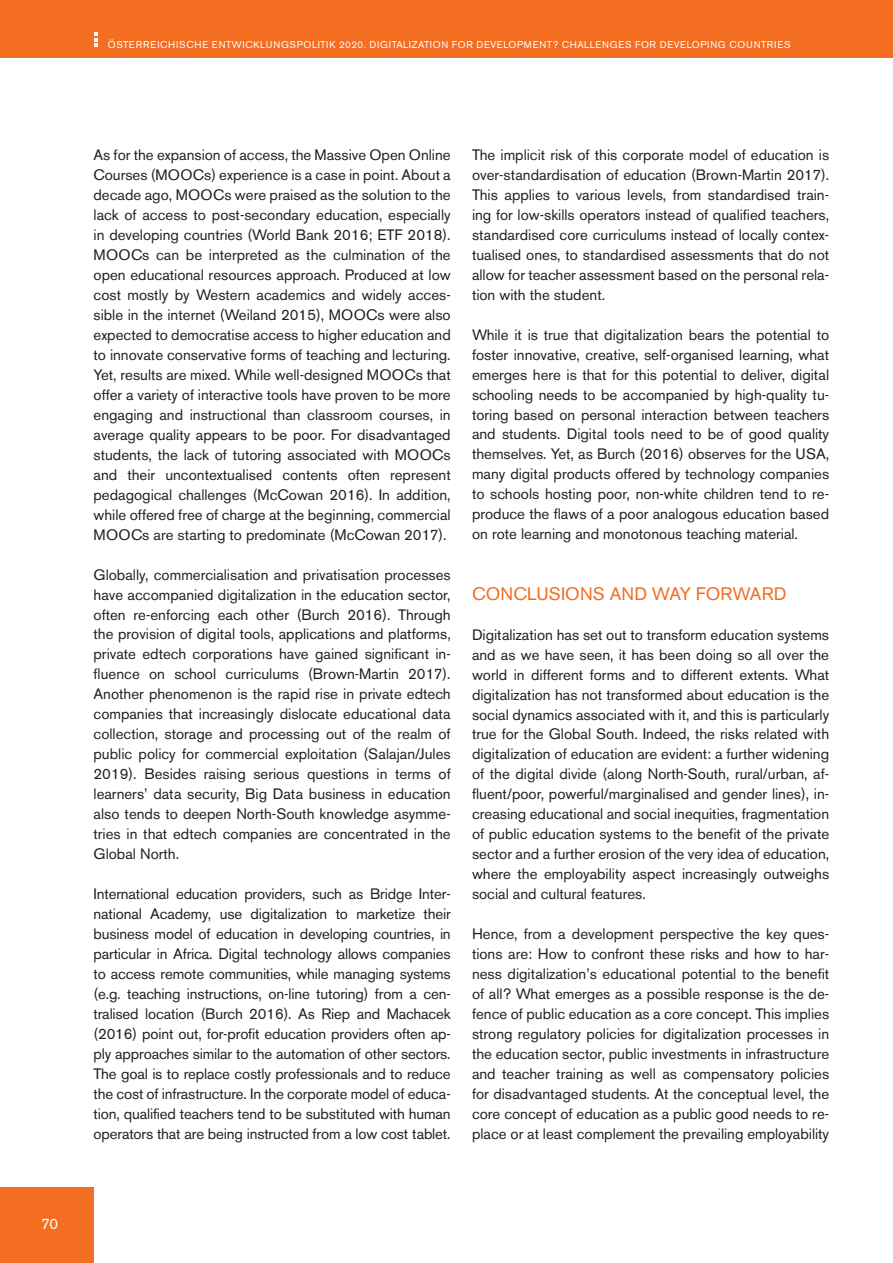
<style>
.page{position:relative;width:893px;height:1263px;background:#fff}
.page>*{position:absolute;margin:0;border:0;box-sizing:border-box;transform-origin:0 0}
.t1{font:18px "Akzidenz Grotesk BE";letter-spacing:.005em;color:#f36e21}
.t2{font:15px/20px "Akzidenz Grotesk BE";color:#231f20;text-align:justify}
.t3{font:15px "Akzidenz Grotesk BE";color:#fff}
.t4{font:9.75px "Akzidenz Grotesk BE";letter-spacing:.07em;color:#fff}
</style>
<div class="page">
<div style="left:0;top:0;width:893px;height:58px;background:#f36e21"></div>
<div style="left:0;top:1188px;width:94px;height:75px;background:#f36e21"></div>
<svg style="left:94px;top:32px;width:3px;height:15px"></svg>
<p class="t4" style="left:108px;top:38px;width:684px">Österreichische Entwicklungspolitik 2020. Digitalization for development? Challenges for developing countries</p>
<p class="t3" style="left:41px;top:1214px;width:18px">70</p>
<p class="t2" style="left:94px;top:145px;width:359px">As for the expansion of access, the Massive Open Online<br>Courses (MOOC</p>
<p class="t2" style="left:204px;top:165px;width:248px">s) experience is a case in point. About a</p>
<p class="t2" style="left:94px;top:185px;width:108px">decade ago, MOOC</p>
<p class="t2" style="left:94px;top:185px;width:359px;text-indent:131px">s were praised as the solution to the lack of access to post-secondary education, especially in developing countries (World Bank 2016; ETF 2018).<br>MOOC</p>
<p class="t2" style="left:94px;top:245px;width:359px;text-indent:49px">s can be interpreted as the culmination of the open educational resources approach. Produced at low cost mostly by Western academics and widely acces&shy;sible in the internet (Weiland 2015), MOOC</p>
<p class="t2" style="left:94px;top:305px;width:359px;text-indent:284px">s were also expected to democratise access to higher education and to innovate conservative forms of teaching and lecturing.<br>Yet, results are mixed. While well-designed MOOC</p>
<p class="t2" style="left:94px;top:364px;width:359px;text-indent:322px">s that offer a variety of interactive tools have proven to be more engaging and instructional than classroom courses, in average quality appears to be poor. For disadvantaged students, the lack of tutoring associated with MOOC</p>
<p class="t2" style="left:94px;top:444px;width:359px;text-indent:350px">s and their uncontextualised contents often represent pedagogical challenges (McCowan 2016). In addition, while offered free of charge at the beginning, commercial MOOC</p>
<p class="t2" style="left:142px;top:524px;width:306px">s are starting to predominate (McCowan 2017).</p>
<p class="t2" style="left:94px;top:564px;width:359px">Globally, commercialisation and privatisation processes have accompanied digitalization in the education sector, often re-enforcing each other (Burch 2016). Through the provision of digital tools, applications and platforms, private edtech corporations have gained significant in&shy;fluence on school curriculums (Brown-Martin 2017).<br>Another phenomenon is the rapid rise in private edtech companies that increasingly dislocate educational data collection, storage and processing out of the realm of public policy for commercial exploitation (Salajan/Jules 2019). Besides raising serious questions in terms of learners’ data security, Big Data business in education also tends to deepen North-South knowledge asymme&shy;tries in that edtech companies are concentrated in the Global North.</p>
<p class="t2" style="left:94px;top:884px;width:359px">International education providers, such as Bridge Inter&shy;national Academy, use digitalization to marketize their business model of education in developing countries, in particular in Africa. Digital technology allows companies to access remote communities, while managing systems (e.g. teaching instructions, on-line tutoring) from a cen&shy;tralised location (Burch 2016). As Riep and Machacek (2016) point out, for-profit education providers often ap&shy;ply approaches similar to the automation of other sectors.<br>The goal is to replace costly professionals and to reduce the cost of infrastructure. In the corporate model of educa&shy;tion, qualified teachers tend to be substituted with human operators that are being instructed from a low cost tablet.</p>
<p class="t2" style="left:472px;top:145px;width:359px">The implicit risk of this corporate model of education is over-standardisation of education (Brown-Martin 2017).<br>This applies to various levels, from standardised train&shy;ing for low-skills operators instead of qualified teachers, standardised core curriculums instead of locally contex&shy;tualised ones, to standardised assessments that do not allow for teacher assessment based on the personal rela&shy;tion with the student.</p>
<p class="t2" style="left:472px;top:324px;width:359px">While it is true that digitalization bears the potential to foster innovative, creative, self-organised learning, what emerges here is that for this potential to deliver, digital schooling needs to be accompanied by high-quality tu&shy;toring based on personal interaction between teachers and students. Digital tools need to be of good quality themselves. Yet, as Burch (2016) observes for the U SA, many digital products offered by technology companies to schools hosting poor, non-white children tend to re&shy;produce the flaws of a poor analogous education based on rote learning and monotonous teaching material.</p>
<p class="t1" style="left:472px;top:583px;width:316px">Conclusi ons and Way Forward</p>
<p class="t2" style="left:472px;top:624px;width:359px">Digitalization has set out to transform education systems and as we have seen, it has been doing so all over the world in different forms and to different extents. What digitalization has not transformed about education is the social dynamics associated with it, and this is particularly true for the Global South. Indeed, the risks related with digitalization of education are evident: a further widening of the digital divide (along North-South, rural/urban, af&shy;fluent/poor, powerful/marginalised and gender lines), in&shy;creasing educational and social inequities, fragmentation of public education systems to the benefit of the private sector and a further erosion of the very idea of education, where the employability aspect increasingly outweighs social and cultural features.</p>
<p class="t2" style="left:472px;top:924px;width:359px">Hence, from a development perspective the key ques&shy;tions are: How to confront these risks and how to har&shy;ness digitalization’s educational potential to the benefit of all? What emerges as a possible response is the de&shy;fence of public education as a core concept. This implies strong regulatory policies for digitalization processes in the education sector, public investments in infrastructure and teacher training as well as compensatory policies for disadvantaged students. At the conceptual level, the core concept of education as a public good needs to re&shy;place or at least complement the prevailing employability</p>
</div>
